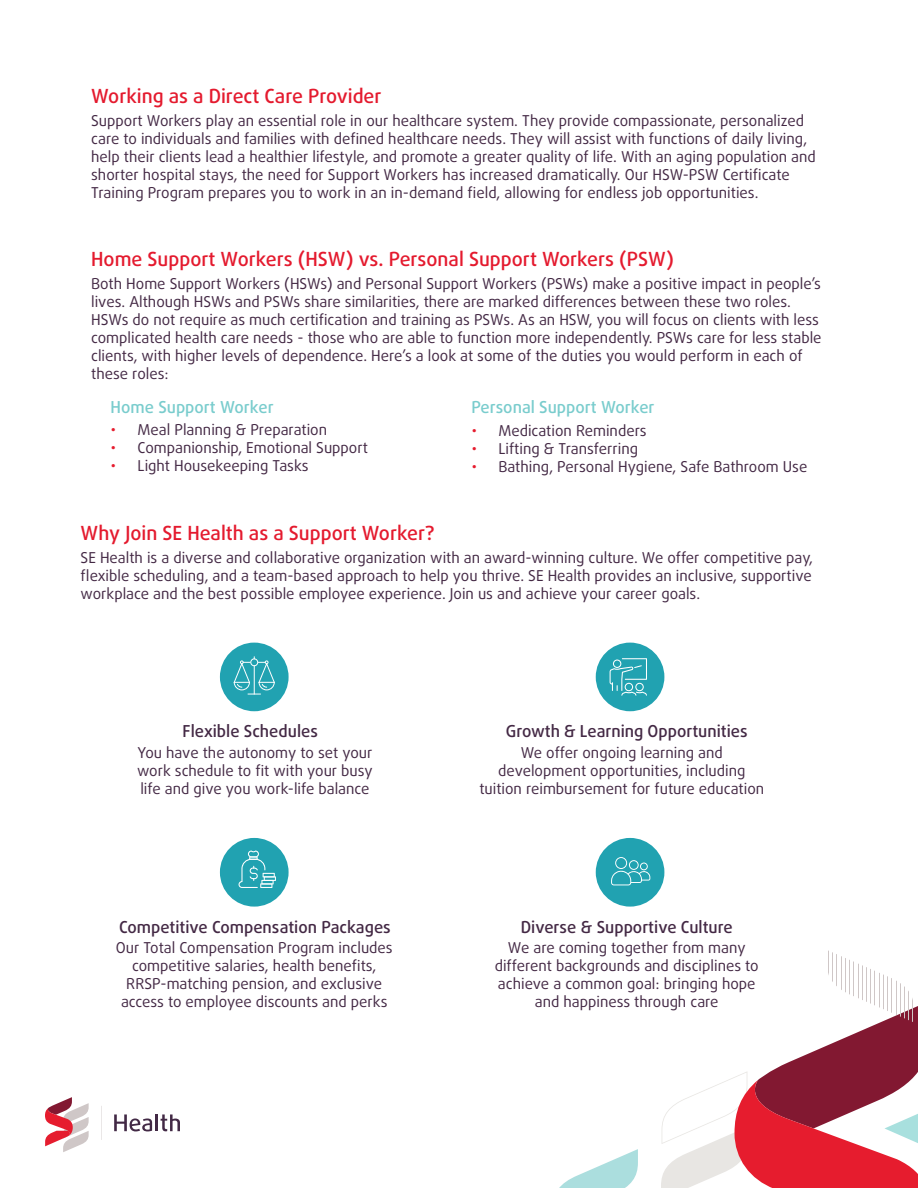
<style>
.page{position:relative;width:918px;height:1188px;background:#fff}
.page>*{position:absolute;margin:0;border:0;box-sizing:border-box;transform-origin:0 0}
.t1{font:500 19.5px "Daxline Pro";color:#e41a2e}
.t2{font:500 16.5px "Daxline Pro";color:#432844}
.t3{font:500 16.5px "Daxline Pro";color:#79cccd}
.t4{font:15px/18px "Daxline Pro";color:#432844;text-align:center}
.s1{font-size:16.5px;color:#e61c2e}
</style>
<div class="page">
<hr style="left:101px;top:1106px;width:1px;height:34px;background:#cfc7c7">
<svg style="left:45px;top:1097px;width:44px;height:55px"></svg>
<svg style="left:114px;top:1114px;width:38px;height:17px"></svg>
<hr style="left:155px;top:1114px;width:3px;height:17px;background:#422945">
<svg style="left:161px;top:1114px;width:19px;height:17px"></svg>
<svg style="left:661px;top:1006px;width:257px;height:182px"></svg>
<svg style="left:559px;top:1149px;width:79px;height:39px"></svg>
<hr style="left:875px;top:950px;width:1px;height:73px;background:#cfc7c7">
<hr style="left:870px;top:950px;width:1px;height:73px;background:#cfc7c7">
<hr style="left:866px;top:950px;width:1px;height:73px;background:#cfc7c7">
<hr style="left:858px;top:950px;width:1px;height:73px;background:#cfc7c7">
<hr style="left:849px;top:950px;width:1px;height:73px;background:#cfc7c7">
<hr style="left:845px;top:950px;width:1px;height:73px;background:#cfc7c7">
<hr style="left:841px;top:950px;width:1px;height:73px;background:#cfc7c7">
<hr style="left:837px;top:950px;width:1px;height:73px;background:#cfc7c7">
<hr style="left:832px;top:950px;width:1px;height:73px;background:#cfc7c7">
<hr style="left:828px;top:950px;width:1px;height:73px;background:#cfc7c7">
<hr style="left:862px;top:950px;width:1px;height:73px;background:#cfc7c7">
<hr style="left:854px;top:950px;width:1px;height:73px;background:#cfc7c7">
<hr style="left:913px;top:950px;width:1px;height:73px;background:#cfc7c7">
<hr style="left:904px;top:950px;width:1px;height:73px;background:#cfc7c7">
<hr style="left:896px;top:950px;width:1px;height:73px;background:#cfc7c7">
<hr style="left:892px;top:950px;width:1px;height:73px;background:#cfc7c7">
<hr style="left:887px;top:950px;width:1px;height:73px;background:#cfc7c7">
<hr style="left:883px;top:950px;width:1px;height:73px;background:#cfc7c7">
<hr style="left:879px;top:950px;width:1px;height:73px;background:#cfc7c7">
<hr style="left:908px;top:950px;width:1px;height:73px;background:#cfc7c7">
<hr style="left:900px;top:950px;width:1px;height:73px;background:#cfc7c7">
<div style="left:220px;top:838px;width:69px;height:69px;background:#21a2b1;border-radius:50%"></div>
<svg style="left:239px;top:851px;width:37px;height:37px"></svg>
<div style="left:220px;top:643px;width:69px;height:68px;background:#21a2b1;border-radius:50%"></div>
<svg style="left:234px;top:656px;width:41px;height:39px"></svg>
<div style="left:596px;top:643px;width:68px;height:68px;background:#21a2b1;border-radius:50%"></div>
<svg style="left:610px;top:658px;width:37px;height:38px"></svg>
<div style="left:596px;top:838px;width:68px;height:69px;background:#21a2b1;border-radius:50%"></div>
<svg style="left:611px;top:857px;width:39px;height:28px"></svg>
<p class="t1" style="left:91px;top:83px;width:292px">Working as a Direct Care Provider</p>
<p class="t4" style="left:91px;top:112px;width:726px;text-align:left">Support Workers play an essential role in our healthcare system. They provide compassionate, personalized care to individuals and families with defined healthcare needs. They will assist with functions of daily living, help their clients lead a healthier lifestyle, and promote a greater quality of life. With an aging population and shorter hospital stays, the need for Support Workers has increased dramatically. Our HSW-PSW Certificate Training Program prepares you to work in an in-demand field, allowing for endless job opportunities.</p>
<p class="t1" style="left:91px;top:246px;width:584px">Home Support Workers (HSW) vs. Personal Support Workers (PSW)</p>
<p class="t4" style="left:91px;top:275px;width:732px;text-align:left">Both Home Support Workers (HSWs) and Personal Support Workers (PSWs) make a positive impact in people’s lives. Although HSWs and PSWs share similarities, there are marked differences between these two roles.<br>HSWs do not require as much certification and training as PSWs. As an HSW, you will focus on clients with less complicated health care needs - those who are able to function more independently. PSWs care for less stable clients, with higher levels of dependence. Here’s a look at some of the duties you would perform in each of these roles:</p>
<p class="t3" style="left:111px;top:396px;width:165px">Home Support Worker</p>
<p class="t3" style="left:471px;top:396px;width:185px">Personal Support Worker</p>
<p class="t4" style="left:111px;top:421px;width:218px"><span class="s1">•</span> Meal Planning &amp; Preparation</p>
<p class="t4" style="left:111px;top:439px;width:259px"><span class="s1">•</span> Companionship, Emotional Support</p>
<p class="t4" style="left:111px;top:457px;width:200px"><span class="s1">•</span> Light Housekeeping Tasks</p>
<p class="t4" style="left:471px;top:422px;width:177px"><span class="s1">•</span> Medication Reminders</p>
<p class="t4" style="left:471px;top:440px;width:168px"><span class="s1">•</span> Lifting &amp; Transferring</p>
<p class="t4" style="left:471px;top:458px;width:338px"><span class="s1">•</span> Bathing, Personal Hygiene, Safe Bathroom Use</p>
<p class="t1" style="left:81px;top:520px;width:356px">Why Join SE Health as a Support Worker?</p>
<p class="t4" style="left:81px;top:549px;width:734px;text-align:justify">SE Health is a diverse and collaborative organization with an award-winning culture. We offer competitive pay, flexible scheduling, and a team-based approach to help you thrive. SE Health provides an inclusive, supportive workplace and the best possible employee experience. Join us and achieve your career goals.</p>
<p class="t2" style="left:183px;top:721px;width:137px">Flexible Schedules</p>
<p class="t4" style="left:137px;top:743px;width:237px;text-align:justify">You have the autonomy to set your work schedule to fit with your busy life and give you work-life balance</p>
<p class="t2" style="left:119px;top:916px;width:273px">Competitive Compensation Packages</p>
<p class="t4" style="left:116px;top:939px;width:278px">Our Total Compensation Program includes competitive salaries, health benefits, RRSP-matching pension, and exclusive access to employee discounts and perks</p>
<p class="t2" style="left:506px;top:721px;width:243px">Growth &amp; Learning Opportunities</p>
<p class="t4" style="left:479px;top:743px;width:286px">We offer ongoing learning and development opportunities, including tuition reimbursement for future education</p>
<p class="t2" style="left:521px;top:916px;width:213px">Diverse &amp; Supportive Culture</p>
<p class="t4" style="left:495px;top:939px;width:266px">We are coming together from many different backgrounds and disciplines to achieve a common goal: bringing hope and happiness through care</p>
</div>
